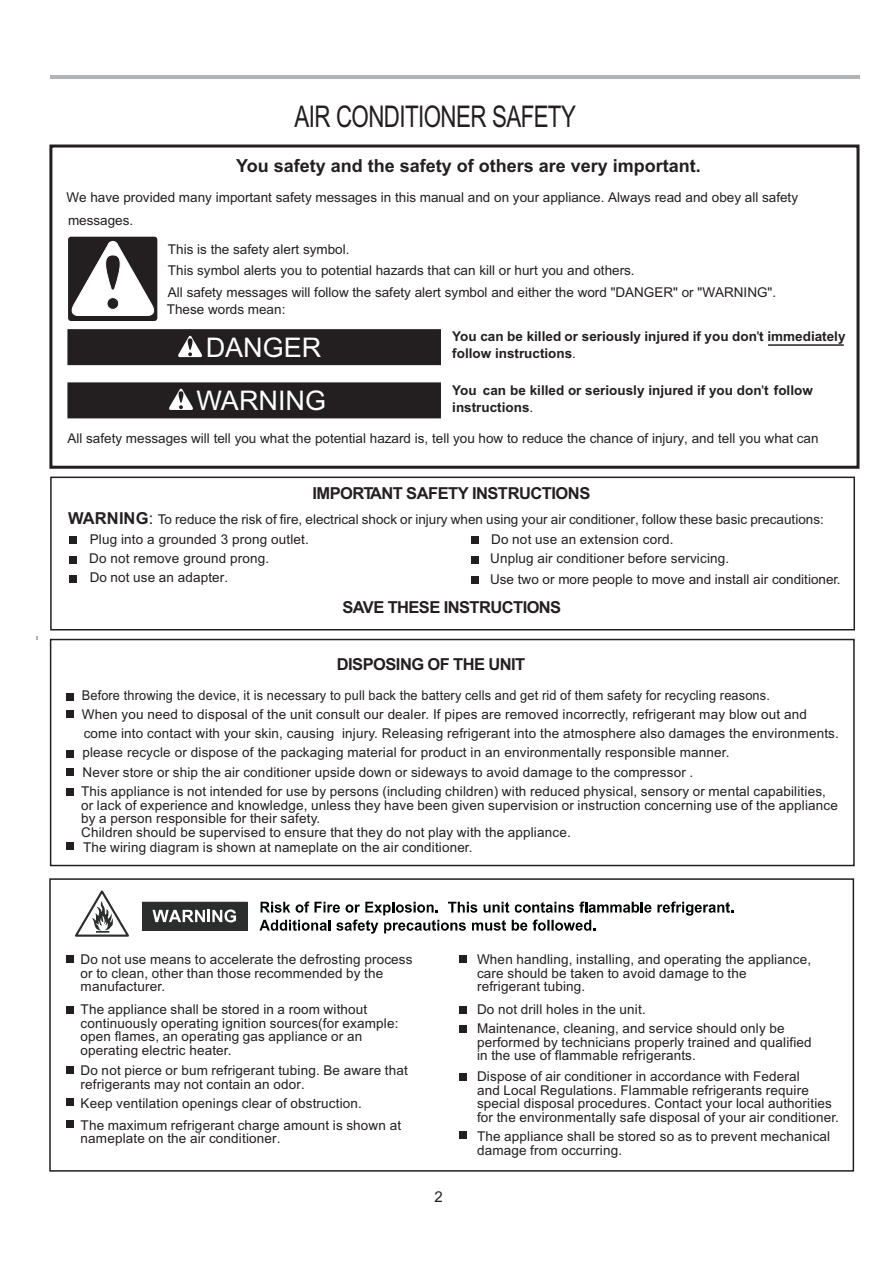
<style>
.page{position:relative;width:893px;height:1263px;background:#fff}
.page>*{position:absolute;margin:0;border:0;box-sizing:border-box;transform-origin:0 0}
.t1{font:29.85px "Arial";letter-spacing:-.025em;color:#231f20;scale:.75 1}
.t2{font:27px/52.8px "Arial Unicode MS";color:#fff;text-align:center}
.t3{font:700 18px "Arial";color:#231f20}
.t4{font:700 16.5px "Arial";letter-spacing:-.03em;color:#231f20}
.t5{font:15px "Arial Unicode MS";color:#231f20}
.t6{font:13.5px/13.5px "Arial";letter-spacing:.01em;color:#231f20}
.t7{font:13.5px/19.2px "Arial";letter-spacing:.01em;color:#231f20;scale:.95 1}
.t8{font:700 13.5px "Arial";color:#231f20}
.s1{font-family:"Arial Unicode MS"}
.s2{font-family:"Arial Unicode MS";font-weight:400}
.s3{font-weight:700;font-size:16.5px}
.s4{font-family:"Arial Unicode MS";font-size:16.5px}
</style>
<div class="page">
<hr style="left:52px;top:76px;width:807px;height:3px;background:#b2b3b7">
<div style="left:67px;top:329px;width:374px;height:36px;background:#231f20"></div>
<div style="left:49px;top:145px;width:810px;height:324px;border:3px solid #231f20"></div>
<div style="left:67px;top:382px;width:374px;height:36px;background:#231f20"></div>
<div style="left:68px;top:237px;width:89px;height:84px;background:#231f20;border:3px solid #231f20;border-radius:2px"></div>
<svg style="left:69px;top:241px;width:87px;height:75px"></svg>
<hr style="left:768px;top:344px;width:76px;height:2px;background:#231f20">
<svg style="left:178px;top:335px;width:24px;height:23px"></svg>
<svg style="left:169px;top:388px;width:24px;height:22px"></svg>
<div style="left:70px;top:575px;width:7px;height:7px;background:#231f20"></div>
<div style="left:70px;top:556px;width:7px;height:7px;background:#231f20"></div>
<div style="left:70px;top:536px;width:7px;height:7px;background:#231f20"></div>
<div style="left:50px;top:477px;width:805px;height:153px;border:2px solid #231f20"></div>
<div style="left:471px;top:556px;width:7px;height:7px;background:#231f20"></div>
<div style="left:471px;top:576px;width:8px;height:7px;background:#231f20"></div>
<div style="left:471px;top:536px;width:7px;height:8px;background:#231f20"></div>
<div style="left:50px;top:639px;width:805px;height:227px;border:2px solid #231f20"></div>
<div style="left:67px;top:693px;width:7px;height:7px;background:#231f20"></div>
<div style="left:67px;top:710px;width:7px;height:7px;background:#231f20"></div>
<div style="left:67px;top:750px;width:7px;height:8px;background:#231f20"></div>
<div style="left:67px;top:768px;width:7px;height:7px;background:#231f20"></div>
<div style="left:67px;top:843px;width:7px;height:7px;background:#231f20"></div>
<div style="left:67px;top:788px;width:7px;height:8px;background:#231f20"></div>
<div style="left:49px;top:878px;width:805px;height:294px;border:2px solid #231f20"></div>
<div style="left:66px;top:955px;width:7px;height:8px;background:#231f20"></div>
<div style="left:460px;top:955px;width:7px;height:8px;background:#231f20"></div>
<div style="left:66px;top:1006px;width:7px;height:7px;background:#231f20"></div>
<div style="left:460px;top:1006px;width:7px;height:7px;background:#231f20"></div>
<div style="left:460px;top:1025px;width:7px;height:8px;background:#231f20"></div>
<div style="left:66px;top:1066px;width:7px;height:7px;background:#231f20"></div>
<div style="left:460px;top:1073px;width:7px;height:8px;background:#231f20"></div>
<div style="left:460px;top:1131px;width:7px;height:7px;background:#231f20"></div>
<div style="left:66px;top:1098px;width:7px;height:8px;background:#231f20"></div>
<div style="left:66px;top:1120px;width:7px;height:7px;background:#231f20"></div>
<svg style="left:75px;top:890px;width:54px;height:47px"></svg>
<div style="left:142px;top:902px;width:105px;height:28px;background:#2c2d2d"></div>
<hr style="left:142px;top:930px;width:105px;height:1px;background:#2c2d2d">
<svg style="left:152px;top:909px;width:84px;height:13px"></svg>
<svg style="left:657px;top:901px;width:76px;height:14px"></svg>
<svg style="left:259px;top:901px;width:392px;height:33px"></svg>
<h1 class="t1" style="left:295px;top:105px;width:377px">AIR CONDITIONER SAFETY</h1>
<h3 class="t3" style="left:236px;top:159px;width:466px">You safety and the safety of others are very important.</h3>
<p class="t6" style="left:67px;top:187px;width:733px;line-height:22.8px">We have provided many important safety messages in this manual and on your appliance<span class="s1">.</span> Always read and obey all safety messages<span class="s1">.</span></p>
<p class="t6" style="left:168px;top:239px;width:610px;line-height:21.8px">This is the safety alert symbol<span class="s1">.<br></span>This symbol alerts you to potential hazards that can kill or hurt you and others<span class="s1">.<br></span>All safety messages will follow the safety alert symbol and either the word <span class="s1">"D</span>ANGER<span class="s1">"</span> or <span class="s1">"WARNING".</span></p>
<p class="t6" style="left:167px;top:304px;width:120px">These words mean<span class="s1">:</span></p>
<p class="t8" style="left:452px;top:348px;width:125px">follow instructions<span class="s2">.</span></p>
<p class="t8" style="left:452px;top:332px;width:395px">You can be killed or seriously injured if you don<span class="s2">'</span>t immediately</p>
<h2 class="t2" style="left:197px;top:324px;width:131px">DANGER<br>WARNING</h2>
<p class="t8" style="left:452px;top:385px;width:362px">You can be killed or seriously injured if you don<span class="s2">'</span>t follow</p>
<p class="t6" style="left:67px;top:433px;width:753px">All safety messages will tell you what the potential hazard is<span class="s1">,</span> tell you how to reduce the chance of injury<span class="s1">,</span> and tell you what can</p>
<p class="t8" style="left:452px;top:402px;width:83px">instructions<span class="s2">.</span></p>
<p class="t4" style="left:312px;top:487px;width:279px">IMPORTANT SAFETY INSTRUCTIONS</p>
<p class="t6" style="left:68px;top:513px;width:757px"><span class="s3">WARNING</span><span class="s4">:</span> To reduce the risk of fire<span class="s1">,</span> electrical shock or injury when using your air conditioner<span class="s1">,</span> follow these basic precautions<span class="s1">:</span></p>
<p class="t6" style="left:89px;top:531px;width:221px;line-height:19px">Plug into a grounded <span class="s1">3</span> prong outlet<span class="s1">.<br></span>Do not remove ground prong<span class="s1">.<br></span>Do not use an adapter<span class="s1">.</span></p>
<p class="t6" style="left:491px;top:533px;width:184px">Do not use an extension cord<span class="s1">.</span></p>
<p class="t6" style="left:490px;top:550px;width:352px;line-height:20.2px">Unplug air conditioner before servicing<span class="s1">.<br></span>Use two or more people to move and install air conditioner<span class="s1">.</span></p>
<p class="t4" style="left:342px;top:601px;width:220px">SAVE THESE INSTRUCTIONS</p>
<p class="t4" style="left:337px;top:658px;width:190px">DISPOSING OF THE UNIT</p>
<p class="t7" style="left:82px;top:687px;width:765px">Before throwing the device, it is necessary to pull back the battery cells and get rid of them safety for recycling reasons.<br>When you need to disposal of the unit consult our dealer. If pipes are removed incorrectly, refrigerant may blow out and</p>
<p class="t6" style="left:82px;top:744px;width:649px;line-height:19px">please recycle or dispose of the packaging material for product in an environmentally responsible manner.<br>Never store or ship the air conditioner upside down or sideways to avoid damage to the compressor .</p>
<p class="t6" style="left:84px;top:728px;width:757px">come into contact with your skin, causing injury. Releasing refrigerant into the atmosphere also damages the environments.</p>
<p class="t6" style="left:81px;top:786px;width:758px">This appliance is not intended for use by persons (including children) with reduced physical, sensory or mental capabilities, or lack of experience and knowledge, unless they have been given supervision or instruction concerning use of the appliance by a person responsible for their safety.<br>Children should be supervised to ensure that they do not play with the appliance.</p>
<p class="t6" style="left:83px;top:842px;width:391px">The wiring diagram is shown at nameplate on the air conditioner.</p>
<p class="t6" style="left:81px;top:954px;width:333px">Do not use means to accelerate the defrosting process or to clean, other than those recommended by the manufacturer.</p>
<p class="t6" style="left:81px;top:1004px;width:319px">The appliance shall be stored in a room without continuously operating ignition sources(for example: open flames, an operating gas appliance or an operating electric heater.</p>
<p class="t6" style="left:81px;top:1065px;width:329px">Do not pierce or bum refrigerant tubing. Be aware that refrigerants may not contain an odor<span class="s1">.</span></p>
<p class="t6" style="left:81px;top:1098px;width:283px">Keep ventilation openings clear of obstruction<span class="s1">.</span></p>
<p class="t6" style="left:81px;top:1119px;width:322px">The maximum refrigerant charge amount is shown at</p>
<p class="t6" style="left:81px;top:1133px;width:201px">nameplate on the air conditioner<span class="s1">.</span></p>
<p class="t5" style="left:434px;top:1191px;width:10px">2</p>
<p class="t6" style="left:477px;top:954px;width:336px">When handling, installing, and operating the appliance, care should be taken to avoid damage to the refrigerant tubing<span class="s1">.</span></p>
<p class="t6" style="left:477px;top:1023px;width:336px">Maintenance, cleaning, and service should only be performed by technicians properly trained and qualified in the use of flammable refrigerants<span class="s1">.</span></p>
<p class="t6" style="left:477px;top:1071px;width:363px">Dispose of air conditioner in accordance with Federal<br>and Local Regulations. Flammable refrigerants require special disposal procedures. Contact your local authorities for the environmentally safe disposal of your air conditioner.</p>
<p class="t6" style="left:477px;top:1004px;width:170px">Do not drill holes in the unit<span class="s1">.</span></p>
<p class="t6" style="left:477px;top:1131px;width:355px">The appliance shall be stored so as to prevent mechanical</p>
<p class="t6" style="left:477px;top:1144px;width:147px">damage from occurring<span class="s1">.</span></p>
</div>
